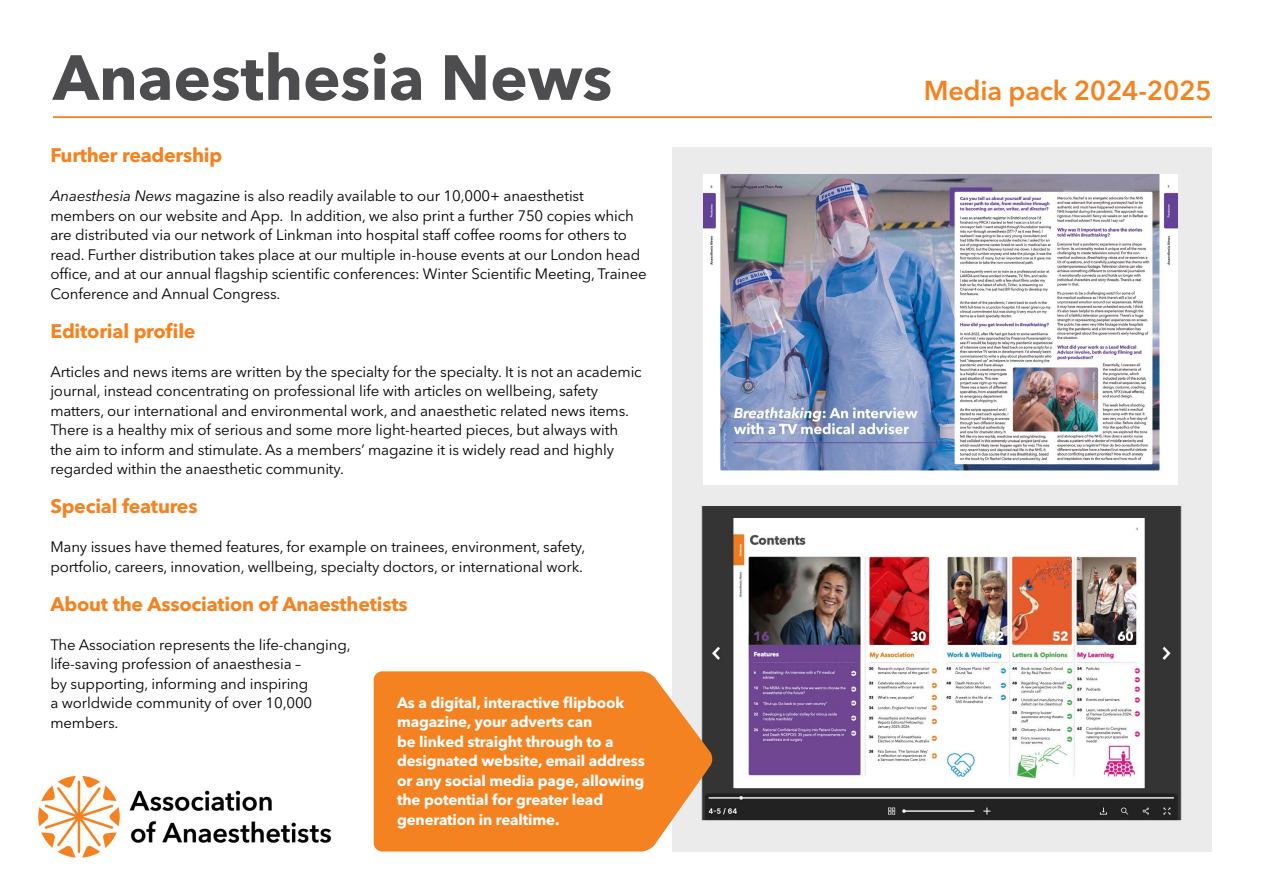
<style>
.page{position:relative;width:1263px;height:893px;background:#fff}
.page>*{position:absolute;margin:0;border:0;box-sizing:border-box;transform-origin:0 0}
.t1{font:700 63px "Avenir Next LT Pro";color:#4d4d4f}
.t2{font:600 27px "Avenir Next LT Pro";letter-spacing:-.01em;color:#f58220}
.t3{font:700 19.5px "Avenir Next LT Pro";letter-spacing:-.01em;color:#f58220}
.t4{font:15px/19.5px "Avenir Next LT Pro";letter-spacing:-.01em;color:#000}
.t5{font:700 15px/19.5px "Avenir Next LT Pro";letter-spacing:-.01em;color:#fff}
.s1{font-style:italic}
</style>
<div class="page">
<img style="left:37px;top:775px;width:294px;height:84px">
<hr style="left:53px;top:116px;width:1159px;height:2px;background:#f58220">
<div style="left:672px;top:147px;width:540px;height:704px;background:#ebebec"></div>
<img style="left:704px;top:174px;width:474px;height:311px">
<img style="left:703px;top:507px;width:477px;height:312px">
<svg style="left:374px;top:671px;width:339px;height:180px;background:#f0882e"></svg>
<h1 class="t1" style="left:53px;top:39px;width:561px">Anaesthesia News</h1>
<h3 class="t3" style="left:50px;top:143px;width:173px">Further readership</h3>
<p class="t4" style="left:50px;top:186px;width:598px"><span class="s1">Anaesthesia News</span> magazine is also readily available to our 10,000+ anaesthetist members on our website and App. In addition, we also print a further 750 copies which are distributed via our network of Linkman into hospital staff coffee rooms for others to read. Further distribution takes place at our multiple in-house events at our London head office, and at our annual flagship scientific conferences: Winter Scientific Meeting, Trainee Conference and Annual Congress.</p>
<h3 class="t3" style="left:50px;top:319px;width:147px">Editorial profile</h3>
<p class="t4" style="left:50px;top:362px;width:593px">Articles and news items are written by the specialty for the specialty. It is not an academic journal, instead concentrating on professional life with articles on wellbeing, safety matters, our international and environmental work, and anaesthetic related news items.<br>There is a healthy mix of serious and some more light-hearted pieces, but always with the aim to inform and stimulate. As a members’ magazine it is widely read and highly regarded within the anaesthetic community.</p>
<h3 class="t3" style="left:50px;top:494px;width:149px">Special features</h3>
<p class="t4" style="left:50px;top:537px;width:537px">Many issues have themed features, for example on trainees, environment, safety, portfolio, careers, innovation, wellbeing, specialty doctors, or international work.</p>
<h3 class="t3" style="left:50px;top:592px;width:359px">About the Association of Anaesthetists</h3>
<p class="t4" style="left:50px;top:635px;width:302px">The Association represents the life-changing, life-saving profession of anaesthesia –<br>by supporting, informing and inspiring<br>a worldwide community of over 10,000 members.</p>
<p class="t5" style="left:397px;top:693px;width:249px">As a digital, interactive flipbook magazine, your adverts can<br>be linked straight through to a designated website, email address or any social media page, allowing the potential for greater lead generation in realtime.</p>
<h2 class="t2" style="left:924px;top:74px;width:290px">Media pack 2024-2025</h2>
</div>
